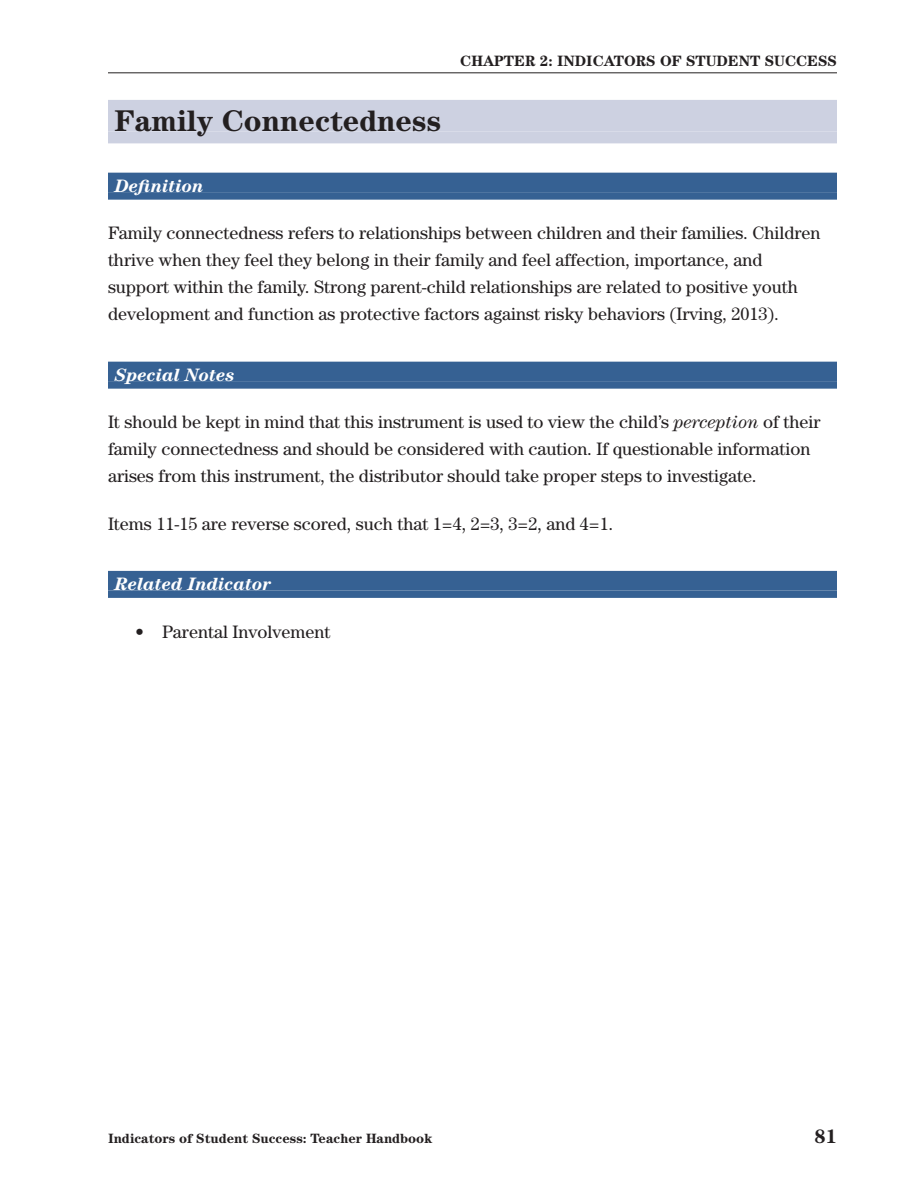
<style>
.page{position:relative;width:918px;height:1188px;background:#fff}
.page>*{position:absolute;margin:0;border:0;box-sizing:border-box;transform-origin:0 0}
.Heading_-_Concept{font:700 30px "Century";color:#231f20}
.t1{font:700 19.5px "Century";color:#231f20}
.Body_Text{font:18px/27px "Century";color:#231f20}
.Heading_-_Blue_Bar{font:italic 700 18px "Century";color:#fff}
.Body_Text_-_Indent_1{font:18px "Century";color:#231f20}
.Page_Header{font:700 15px "Century";color:#231f20}
.t2{font:700 13.5px "Century";color:#231f20}
.s1{font-style:italic}
</style>
<div class="page">
<hr style="left:108px;top:72px;width:729px;height:1px;background:#231f20">
<div style="left:108px;top:100px;width:729px;height:31px;background:#cdd1e1"></div>
<div style="left:108px;top:131px;width:729px;height:12px;background:#cdd1e1"></div>
<div style="left:108px;top:173px;width:729px;height:19px;background:#366193"></div>
<div style="left:108px;top:192px;width:729px;height:8px;background:#366193"></div>
<div style="left:108px;top:362px;width:729px;height:19px;background:#366193"></div>
<div style="left:108px;top:381px;width:729px;height:8px;background:#366193"></div>
<div style="left:108px;top:571px;width:729px;height:19px;background:#366193"></div>
<div style="left:108px;top:590px;width:729px;height:8px;background:#366193"></div>
<p class="Heading_-_Concept" style="left:115px;top:103px;width:328px">Family Connectedness</p>
<p class="Page_Header" style="left:460px;top:52px;width:378px">CHAPTER 2: INDICATORS OF STUDENT SUCCESS</p>
<p class="Heading_-_Blue_Bar" style="left:115px;top:176px;width:91px">Definition</p>
<p class="Body_Text" style="left:108px;top:219px;width:714px">Family connectedness refers to relationships between children and their families. Children thrive when they feel they belong in their family and feel affection, importance, and support within the family. Strong parent-child relationships are related to positive youth development and function as protective factors against risky behaviors (Irving, 2013).</p>
<p class="Heading_-_Blue_Bar" style="left:115px;top:365px;width:122px">Special Notes</p>
<p class="Body_Text" style="left:108px;top:408px;width:714px">It should be kept in mind that this instrument is used to view the child’s <span class="s1">perception</span> of their family connectedness and should be considered with caution. If questionable information arises from this instrument, the distributor should take proper steps to investigate.</p>
<p class="Body_Text" style="left:108px;top:510px;width:507px">Items 11-15 are reverse scored, such that 1=4, 2=3, 3=2, and 4=1.</p>
<p class="Heading_-_Blue_Bar" style="left:115px;top:574px;width:158px">Related Indicator</p>
<p class="Body_Text_-_Indent_1" style="left:135px;top:621px;width:197px">• Parental Involvement</p>
<p class="t2" style="left:108px;top:1130px;width:326px">Indicators of Student Success: Teacher Handbook</p>
<p class="t1" style="left:815px;top:1124px;width:24px">81</p>
</div>
